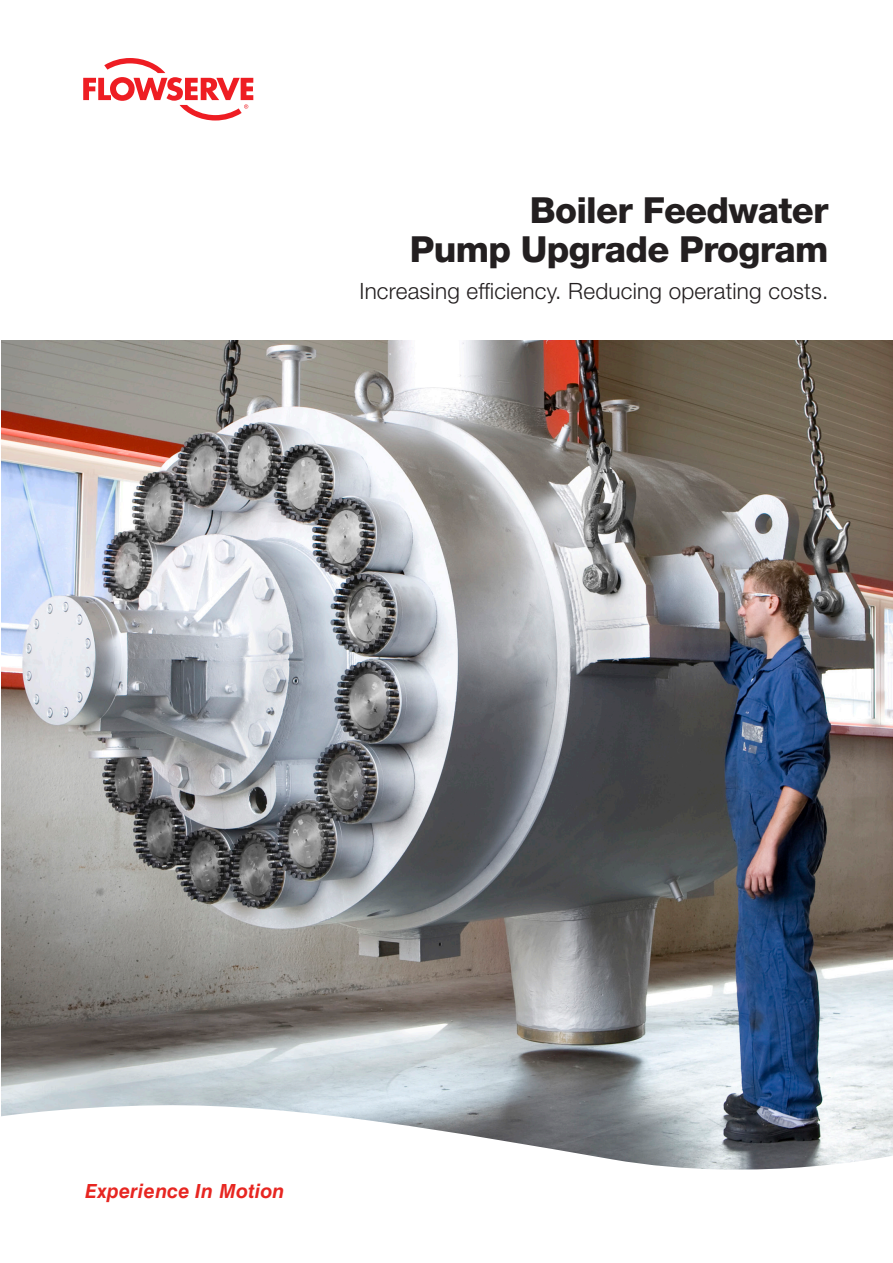
<style>
.page{position:relative;width:893px;height:1263px;background:#fff}
.page>*{position:absolute;margin:0;border:0;box-sizing:border-box;transform-origin:0 0}
.t1{font:800 36px/39px "Helvetica Neue LT Std";letter-spacing:-.02em;color:#231f20;text-align:right}
.t2{font:300 22.5px "Helvetica Neue LT Std";letter-spacing:.01em;color:#231f20}
.t3{font:italic 700 19.5px "Helvetica LT Std";letter-spacing:.015em;color:#e72621}
</style>
<div class="page">
<img style="left:2px;top:340px;width:891px;height:763px">
<svg style="left:1px;top:1103px;width:892px;height:67px"></svg>
<svg style="left:83px;top:58px;width:170px;height:63px"></svg>
<h1 class="t1" style="left:410px;top:190px;width:420px">Boiler Feedwater<br>Pump Upgrade Program</h1>
<p class="t2" style="left:359px;top:277px;width:470px">Increasing efficiency. Reducing operating costs.</p>
<p class="t3" style="left:85px;top:1180px;width:201px">Experience In Motion</p>
</div>
